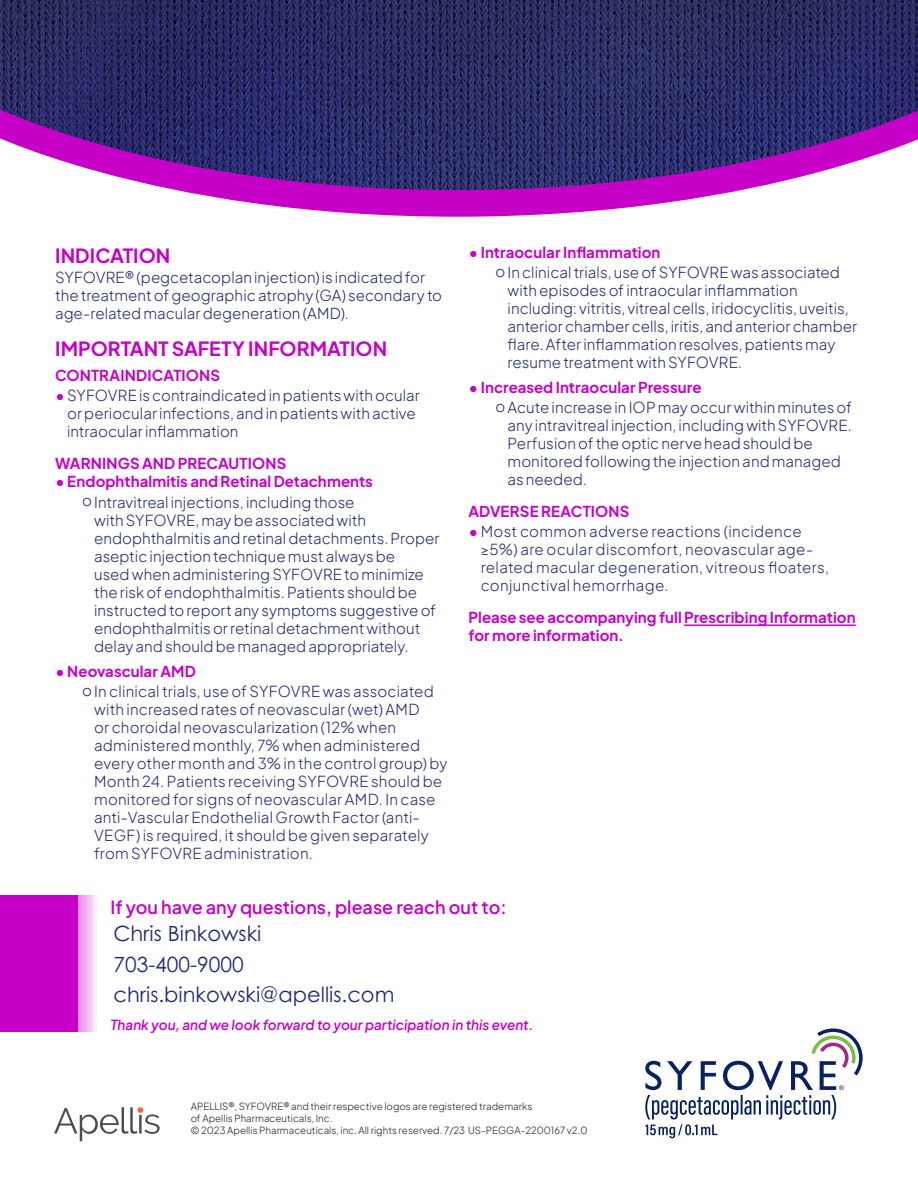
<style>
.page{position:relative;width:918px;height:1188px;background:#fff}
.page>*{position:absolute;margin:0;border:0;box-sizing:border-box;transform-origin:0 0}
.t1{font:21px "Century Gothic";color:#222a78}
.t2{font:19.5px "Plus Jakarta Sans";color:#c700c7}
.t3{font:18px "Plus Jakarta Sans";color:#c700c7}
.t4{font:300 15px/18px "Plus Jakarta Sans";letter-spacing:.005em;color:#222a78}
.t5{font:15px/18px "Plus Jakarta Sans";letter-spacing:.005em;color:#c700c7}
.t6{font:italic 600 13.5px "Plus Jakarta Sans";color:#c700c7}
.t7{font:300 9.75px/11.7px "Plus Jakarta Sans";color:#231f20}
.s1{font-weight:400;color:#c700c7}
</style>
<div class="page">
<img style="left:0;top:0;width:918px;height:89px">
<svg style="left:54px;top:1107px;width:106px;height:34px"></svg>
<svg style="left:0;top:89px;width:918px;height:128px"></svg>
<svg style="left:645px;top:1028px;width:218px;height:110px"></svg>
<hr style="left:684px;top:624px;width:172px;height:2px;background:#c700c7">
<div style="left:0;top:895px;width:78px;height:136px;background:#c700c7"></div>
<div style="left:78px;top:895px;width:24px;height:136px;background:linear-gradient(to right,#e48ae4,#fff)"></div>
<p class="t2" style="left:55px;top:239px;width:117px">INDICATION</p>
<p class="t4" style="left:55px;top:267px;width:389px">SYFOVRE® (pegcetacoplan injection) is indicated for the treatment of geographic atrophy (GA) secondary to age-related macular degeneration (AMD).</p>
<p class="t2" style="left:55px;top:333px;width:334px">IMPORTANT SAFETY INFORMATION</p>
<p class="t5" style="left:55px;top:364px;width:167px">CONTRAINDICATIONS</p>
<p class="t4" style="left:67px;top:385px;width:354px;text-indent:-12px"><span class="s1">•</span>SYFOVRE is contraindicated in patients with ocular or periocular infections, and in patients with active intraocular inflammation</p>
<p class="t5" style="left:55px;top:452px;width:233px">WARNINGS AND PRECAUTIONS</p>
<p class="t5" style="left:55px;top:471px;width:319px">• Endophthalmitis and Retinal Detachments</p>
<p class="t4" style="left:94px;top:492px;width:347px;text-indent:-12px">oIntravitreal injections, including those<br>with SYFOVRE, may be associated with endophthalmitis and retinal detachments. Proper aseptic injection technique must always be<br>used when administering SYFOVRE to minimize the risk of endophthalmitis. Patients should be instructed to report any symptoms suggestive of endophthalmitis or retinal detachment without delay and should be managed appropriately.</p>
<p class="t5" style="left:55px;top:661px;width:142px">• Neovascular AMD</p>
<p class="t4" style="left:94px;top:681px;width:355px;text-indent:-12px">oIn clinical trials, use of SYFOVRE was associated with increased rates of neovascular (wet) AMD<br>or choroidal neovascularization (12% when administered monthly, 7% when administered every other month and 3% in the control group) by Month 24. Patients receiving SYFOVRE should be monitored for signs of neovascular AMD. In case anti-Vascular Endothelial Growth Factor (anti-VEGF) is required, it should be given separately from SYFOVRE administration.</p>
<p class="t5" style="left:469px;top:242px;width:193px">• Intraocular Inflammation</p>
<p class="t4" style="left:508px;top:262px;width:351px;text-indent:-12px">oIn clinical trials, use of SYFOVRE was associated with episodes of intraocular inflammation including: vitritis, vitreal cells, iridocyclitis, uveitis, anterior chamber cells, iritis, and anterior chamber flare. After inflammation resolves, patients may resume treatment with SYFOVRE.</p>
<p class="t5" style="left:469px;top:377px;width:235px">• Increased Intraocular Pressure</p>
<p class="t4" style="left:508px;top:397px;width:346px;text-indent:-12px">oAcute increase in IOP may occur within minutes of any intravitreal injection, including with SYFOVRE.<br>Perfusion of the optic nerve head should be monitored following the injection and managed as needed.</p>
<p class="t5" style="left:469px;top:501px;width:163px">ADVERSE REACTIONS</p>
<p class="t4" style="left:481px;top:521px;width:350px;text-indent:-12px"><span class="s1">•</span> Most common adverse reactions (incidence ≥5%) are ocular discomfort, neovascular age&shy;related macular degeneration, vitreous floaters, conjunctival hemorrhage.</p>
<p class="t5" style="left:469px;top:607px;width:389px">Please see accompanying full Prescribing Information for more information.</p>
<p class="t3" style="left:110px;top:892px;width:398px">If you have any questions, please reach out to:</p>
<h1 class="t1" style="left:113px;top:922px;width:150px">Chris Binkowski</h1>
<h1 class="t1" style="left:113px;top:952px;width:132px">703-400-9000</h1>
<h1 class="t1" style="left:113px;top:983px;width:282px">chris.binkowski@apellis.com</h1>
<p class="t6" style="left:110px;top:1013px;width:425px">Thank you, and we look forward to your participation in this event.</p>
<p class="t7" style="left:191px;top:1100px;width:343px">APELLIS®, SYFOVRE® and their respective logos are registered trademarks of Apellis Pharmaceuticals, Inc.</p>
<p class="t7" style="left:191px;top:1123px;width:398px">© 2023 Apellis Pharmaceuticals, inc. All rights reserved. 7/23 US-PEGGA-2200167 v2.0</p>
</div>
